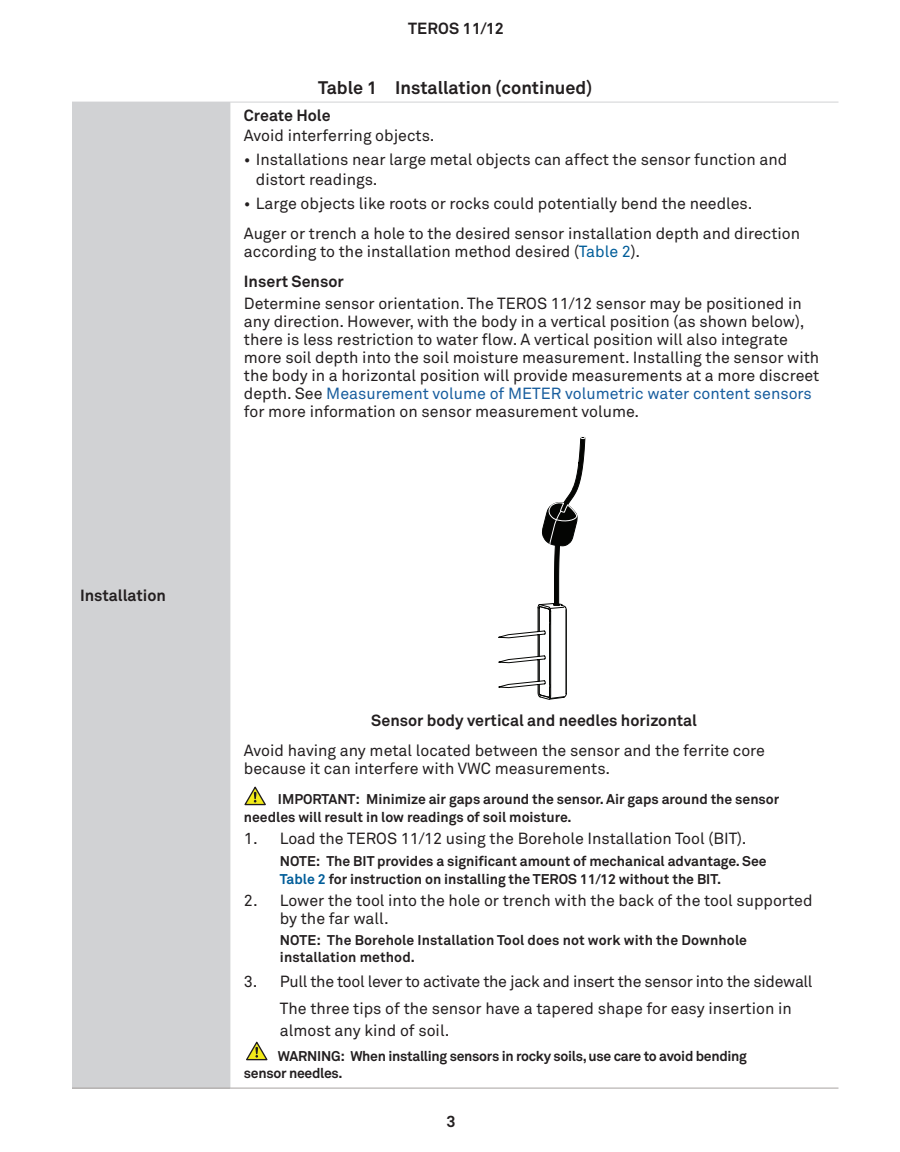
<style>
.page{position:relative;width:900px;height:1152px;background:#fff}
.page>*{position:absolute;margin:0;border:0;box-sizing:border-box;transform-origin:0 0}
.TableTitleContinued{font:700 18px "Akkurat Pro";color:#231f20}
.TableTxtLeftFirst{font:16px/18px "Akkurat Pro";color:#231f20}
.TableTxtLeft{font:16px/18px "Akkurat Pro";color:#231f20}
.NumList1NoNumber{font:16px/21.6px "Akkurat Pro";color:#231f20}
.TableTxtLeftFirst-2{font:16px "Akkurat Pro";letter-spacing:-.02em;color:#231f20}
.FigTitleNoNumber{font:700 16px "Akkurat Pro";color:#231f20}
.TableTxt2Left{font:16px "Akkurat Pro";color:#231f20}
.TableTxtLeft-2{font:700 16px "Akkurat Pro";color:#231f20}
.TableHead1Left{font:700 16px "Akkurat Pro";color:#231f20}
.NumListNoteTxt{font:700 14px/18px "Akkurat Pro";color:#231f20}
.ImportantTxt{font:700 14px/18px "Akkurat Pro";color:#231f20}
.TableNumListNote{font:700 14px/17px "Akkurat Pro";letter-spacing:.01em;color:#231f20}
.NumListNoteTxt-2{font:700 14px/17px "Akkurat Pro";letter-spacing:-.02em;color:#231f20}
.s1{color:#005d99}
.s2{color:#175d9e}
</style>
<div class="page">
<div style="left:72px;top:102px;width:158px;height:986px;background:#d1d2d4"></div>
<hr style="left:230px;top:102px;width:1px;height:986px;background:#d1d2d4">
<hr style="left:230px;top:102px;width:608px;height:1px;background:#d1d2d4">
<hr style="left:72px;top:1088px;width:158px;height:1px;background:#a7a2a0">
<hr style="left:230px;top:1088px;width:608px;height:1px;background:#a7a2a0">
<svg style="left:499px;top:436px;width:86px;height:263px"></svg>
<svg style="left:244px;top:787px;width:22px;height:18px"></svg>
<svg style="left:246px;top:1042px;width:22px;height:18px"></svg>
<p class="TableHead1Left" style="left:80px;top:586px;width:87px">Installation</p>
<p class="FigTitleNoNumber" style="left:408px;top:18px;width:97px">TEROS 11/12</p>
<p class="TableTitleContinued" style="left:318px;top:77px;width:276px">Table 1 Installation (continued)</p>
<p class="TableTxtLeft-2" style="left:244px;top:105px;width:88px">Create Hole</p>
<p class="TableTxt2Left" style="left:244px;top:126px;width:192px">Avoid interferring objects.</p>
<p class="TableTxtLeftFirst" style="left:256px;top:149px;width:533px;line-height:20px;text-indent:-12px">• Installations near large metal objects can affect the sensor function and distort readings.</p>
<p class="TableTxtLeftFirst" style="left:244px;top:194px;width:510px">• Large objects like roots or rocks could potentially bend the needles.</p>
<p class="TableTxtLeft" style="left:244px;top:224px;width:558px">Auger or trench a hole to the desired sensor installation depth and direction according to the installation method desired (<span class="s1">Table 2</span>).</p>
<p class="TableTxtLeft-2" style="left:244px;top:271px;width:101px">Insert Sensor</p>
<p class="TableTxtLeftFirst" style="left:244px;top:294px;width:577px">Determine sensor orientation. The TEROS 11/12 sensor may be positioned in any direction. However, with the body in a vertical position (as shown below), there is less restriction to water flow. A vertical position will also integrate more soil depth into the soil moisture measurement. Installing the sensor with the body in a horizontal position will provide measurements at a more discreet depth. See <span class="s2">Measurement volume of METER volumetric water content sensors </span>for more information on sensor measurement volume.</p>
<p class="FigTitleNoNumber" style="left:371px;top:710px;width:327px">Sensor body vertical and needles horizontal</p>
<p class="TableTxtLeft" style="left:244px;top:741px;width:523px">Avoid having any metal located between the sensor and the ferrite core because it can interfere with VWC measurements.</p>
<p class="ImportantTxt" style="left:244px;top:790px;width:537px;text-indent:34px">IMPORTANT: Minimize air gaps around the sensor. Air gaps around the sensor needles will result in low readings of soil moisture.</p>
<p class="TableTxtLeftFirst" style="left:244px;top:829px;width:504px">1. Load the TEROS 11/12 using the Borehole Installation Tool (BIT).</p>
<p class="NumListNoteTxt" style="left:280px;top:852px;width:488px">NOTE: The BIT provides a significant amount of mechanical advantage. See<br><span class="s1">Table 2</span> for instruction on installing the TEROS 11/12 without the BIT.</p>
<p class="TableTxtLeftFirst" style="left:280px;top:891px;width:534px;text-indent:-36px">2. Lower the tool into the hole or trench with the back of the tool supported by the far wall.</p>
<p class="TableNumListNote" style="left:280px;top:931px;width:469px">NOTE: The Borehole Installation Tool does not work with the Downhole installation method.</p>
<p class="TableTxtLeftFirst-2" style="left:244px;top:972px;width:570px">3. Pull the tool lever to activate the jack and insert the sensor into the sidewall</p>
<p class="NumList1NoNumber" style="left:280px;top:998px;width:513px">The three tips of the sensor have a tapered shape for easy insertion in almost any kind of soil.</p>
<p class="NumListNoteTxt-2" style="left:244px;top:1048px;width:505px;text-indent:34px">WARNING: When installing sensors in rocky soils, use care to avoid bending sensor needles.</p>
<p class="FigTitleNoNumber" style="left:446px;top:1111px;width:11px">3</p>
</div>
